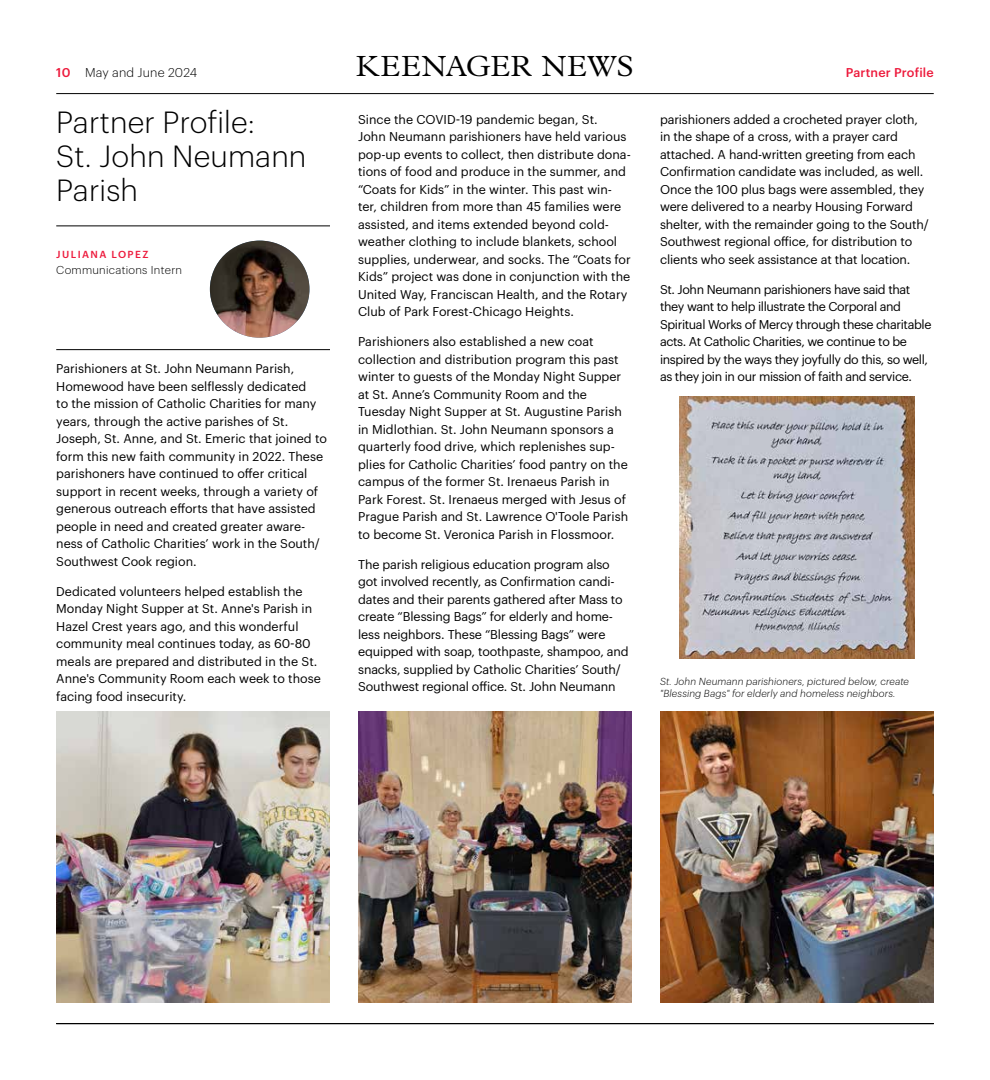
<style>
.page{position:relative;width:990px;height:1080px;background:#fff}
.page>*{position:absolute;margin:0;border:0;box-sizing:border-box;transform-origin:0 0}
.t1{font:300 30px/33.8px "Graphik";letter-spacing:.005em;color:#000}
.t2{font:300 29.38px "Plantin MT Pro";letter-spacing:.025em;color:#000}
.t3{font:12.5px/17.5px "Graphik";color:#000}
.t4{font:12.5px/17.5px "Graphik";letter-spacing:-.03em;color:#000}
.t5{font:300 12.5px "Graphik";letter-spacing:.015em;color:#000}
.t6{font:500 12.5px "Graphik";letter-spacing:.015em;color:#ed1a3c}
.t7{font:300 11.25px "Graphik";letter-spacing:.025em;color:#000}
.t8{font:italic 300 10px/12px "Graphik";letter-spacing:.015em;color:#000}
.t9{font:500 10px "Graphik";letter-spacing:.14em;color:#ed1a3c}
.s1{font-weight:500;color:#ed1a3c}
</style>
<div class="page">
<hr style="left:56px;top:93px;width:878px;height:1px;background:#000">
<hr style="left:56px;top:1023px;width:878px;height:1px;background:#000">
<img style="left:210px;top:241px;width:99px;height:97px">
<hr style="left:56px;top:226px;width:274px;height:1px;background:#000">
<hr style="left:56px;top:349px;width:274px;height:1px;background:#000">
<img style="left:358px;top:712px;width:274px;height:291px">
<img style="left:56px;top:712px;width:274px;height:291px">
<img style="left:660px;top:712px;width:274px;height:290px">
<img style="left:679px;top:397px;width:236px;height:261px">
<p class="t5" style="left:56px;top:64px;width:142px"><span class="s1">10</span> May and June 2024</p>
<h2 class="t2" style="left:356px;top:50px;width:279px">KEENAGER NEWS</h2>
<p class="t6" style="left:846px;top:63px;width:89px">Partner Profile</p>
<h1 class="t1" style="left:56px;top:103px;width:252px">Partner Profile:<br>St. John Neumann<br>Parish</h1>
<p class="t3" style="left:660px;top:110px;width:270px">parishioners added a crocheted prayer cloth, in the shape of a cross, with a prayer card attached. A hand-written greeting from each Confirmation candidate was included, as well.<br>Once the 100 plus bags were assembled, they were delivered to a nearby Housing Forward shelter, with the remainder going to the South/ Southwest regional office, for distribution to clients who seek assistance at that location.</p>
<p class="t4" style="left:660px;top:280px;width:273px">St. John Neumann parishioners have said that they want to help illustrate the Corporal and Spiritual Works of Mercy through these charitable acts. At Catholic Charities, we continue to be inspired by the ways they joyfully do this, so well, as they join in our mission of faith and service.</p>
<p class="t3" style="left:358px;top:110px;width:274px">Since the COVID-19 pandemic began, St.<br>John Neumann parishioners have held various pop-up events to collect, then distribute dona&shy;tions of food and produce in the summer, and “Coats for Kids” in the winter. This past win&shy;ter, children from more than 45 families were assisted, and items extended beyond cold&shy;weather clothing to include blankets, school supplies, underwear, and socks. The “Coats for Kids” project was done in conjunction with the United Way, Franciscan Health, and the Rotary Club of Park Forest-Chicago Heights.</p>
<p class="t3" style="left:358px;top:332px;width:272px">Parishioners also established a new coat collection and distribution program this past winter to guests of the Monday Night Supper at St. Anne’s Community Room and the Tuesday Night Supper at St. Augustine Parish in Midlothian. St. John Neumann sponsors a quarterly food drive, which replenishes sup&shy;plies for Catholic Charities’ food pantry on the campus of the former St. Irenaeus Parish in Park Forest. St. Irenaeus merged with Jesus of Prague Parish and St. Lawrence O'Toole Parish to become St. Veronica Parish in Flossmoor.</p>
<p class="t3" style="left:358px;top:555px;width:272px">The parish religious education program also got involved recently, as Confirmation candi&shy;dates and their parents gathered after Mass to create “Blessing Bags” for elderly and home&shy;less neighbors. These “Blessing Bags” were equipped with soap, toothpaste, shampoo, and snacks, supplied by Catholic Charities’ South/ Southwest regional office. St. John Neumann</p>
<p class="t9" style="left:56px;top:247px;width:94px">JULIANA LOPEZ</p>
<p class="t7" style="left:56px;top:262px;width:127px">Communications Intern</p>
<p class="t3" style="left:56px;top:359px;width:272px">Parishioners at St. John Neumann Parish, Homewood have been selflessly dedicated<br>to the mission of Catholic Charities for many years, through the active parishes of St.<br>Joseph, St. Anne, and St. Emeric that joined to form this new faith community in 2022. These parishoners have continued to offer critical support in recent weeks, through a variety of generous outreach efforts that have assisted people in need and created greater aware&shy;ness of Catholic Charities’ work in the South/ Southwest Cook region.</p>
<p class="t3" style="left:56px;top:581px;width:266px">Dedicated volunteers helped establish the Monday Night Supper at St. Anne's Parish in Hazel Crest years ago, and this wonderful community meal continues today, as 60-80 meals are prepared and distributed in the St.<br>Anne's Community Room each week to those facing food insecurity.</p>
<p class="t8" style="left:660px;top:674px;width:251px">St. John Neumann parishioners, pictured below, create "Blessing Bags" for elderly and homeless neighbors.</p>
</div>
